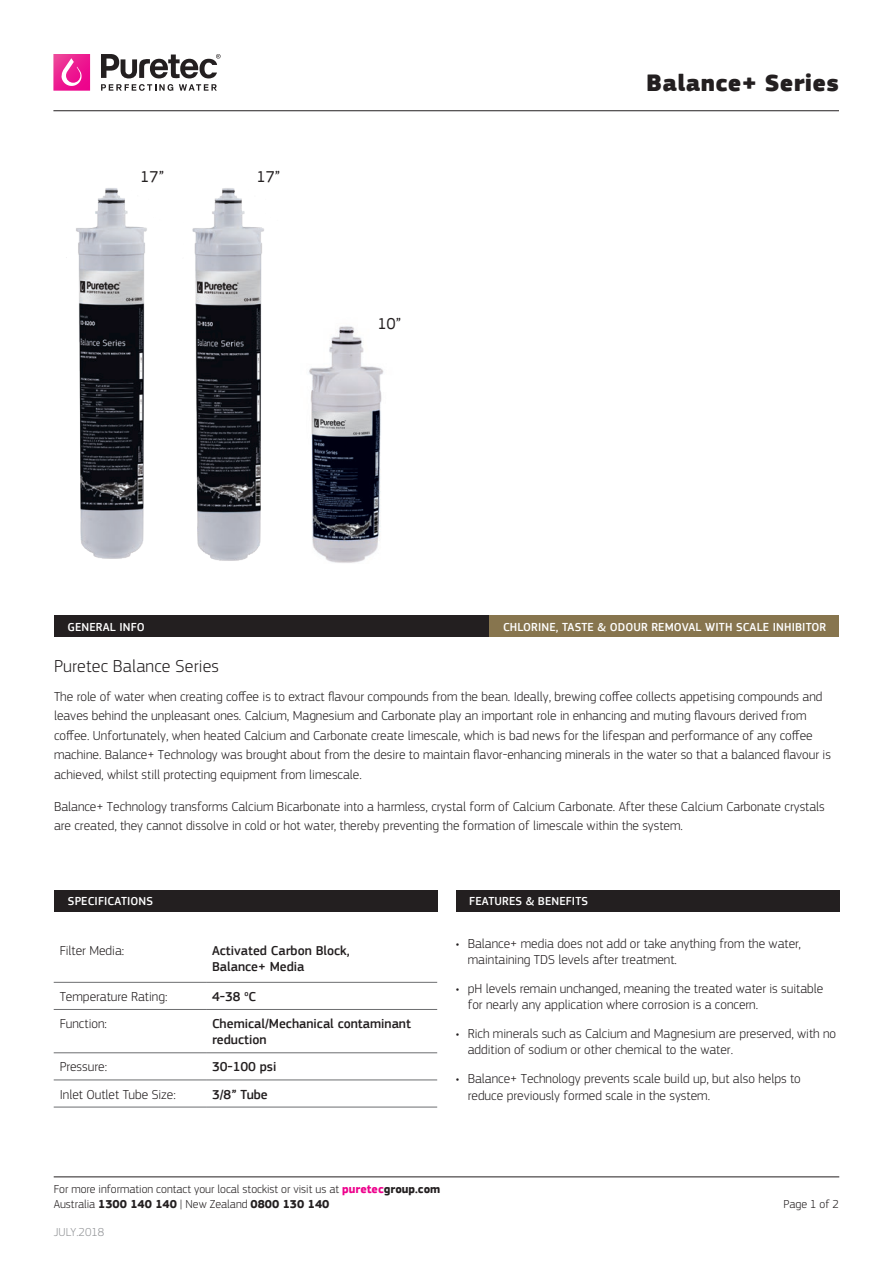
<style>
.page{position:relative;width:893px;height:1263px;background:#fff}
.page>*{position:absolute;margin:0;border:0;box-sizing:border-box;transform-origin:0 0}
.t1{font:900 24.45px "PF Square Sans Pro";letter-spacing:.01em;color:#231f20}
.t2{font:18px "PF Square Sans Pro Light V1";letter-spacing:.01em;color:#231f20}
.t3{font:16.5px "PF Square Sans Pro";color:#231f20}
.t4{font:13.5px/19.5px "PF Square Sans Pro Light V1";color:#231f20}
.t5{font:500 13.5px/16.2px "PF Square Sans Pro";color:#231f20}
.t6{font:12px/14.4px "PF Square Sans Pro Light V1";color:#231f20}
.t7{font:500 12px "PF Square Sans Pro";letter-spacing:.01em;color:#fff}
.t8{font:12px "PF Square Sans Pro Light V1";color:#939598}
.s1{font-family:"PF Square Sans Pro";font-weight:700;color:#ed028c}
.s2{font-family:"PF Square Sans Pro";font-weight:700}
</style>
<div class="page">
<hr style="left:54px;top:1176px;width:785px;height:1px;background:#231f20">
<hr style="left:53px;top:110px;width:786px;height:1px;background:#231f20">
<svg style="left:53px;top:54px;width:37px;height:37px"></svg>
<svg style="left:101px;top:54px;width:120px;height:37px"></svg>
<div style="left:456px;top:890px;width:383px;height:21px;background:#231f20"></div>
<div style="left:54px;top:616px;width:785px;height:21px;background:#231f20"></div>
<div style="left:489px;top:616px;width:350px;height:21px;background:#87754e"></div>
<div style="left:54px;top:890px;width:384px;height:21px;background:#231f20"></div>
<img style="left:66px;top:188px;width:81px;height:371px">
<img style="left:192px;top:188px;width:72px;height:373px">
<img style="left:309px;top:326px;width:75px;height:237px">
<hr style="left:54px;top:982px;width:152px;height:1px;background:#6c6d70">
<hr style="left:206px;top:982px;width:231px;height:1px;background:#6c6d70">
<hr style="left:54px;top:1009px;width:152px;height:1px;background:#6c6d70">
<hr style="left:206px;top:1009px;width:231px;height:1px;background:#6c6d70">
<hr style="left:54px;top:1052px;width:152px;height:1px;background:#6c6d70">
<hr style="left:206px;top:1052px;width:231px;height:1px;background:#6c6d70">
<hr style="left:54px;top:1080px;width:152px;height:1px;background:#6c6d70">
<hr style="left:206px;top:1080px;width:231px;height:1px;background:#6c6d70">
<hr style="left:54px;top:1107px;width:152px;height:1px;background:#6c6d70">
<hr style="left:206px;top:1107px;width:231px;height:1px;background:#6c6d70">
<p class="t3" style="left:140px;top:167px;width:25px">17”</p>
<p class="t3" style="left:257px;top:167px;width:25px">17”</p>
<p class="t3" style="left:377px;top:314px;width:25px">10”</p>
<p class="t1" style="left:646px;top:67px;width:194px">Balance+ Series</p>
<p class="t7" style="left:68px;top:620px;width:79px">GENERAL INFO</p>
<p class="t7" style="left:503px;top:620px;width:325px">CHLORINE, TASTE &amp; ODOUR REMOVAL WITH SCALE INHIBITOR</p>
<p class="t2" style="left:54px;top:655px;width:167px">Puretec Balance Series</p>
<p class="t4" style="left:54px;top:686px;width:778px">The role of water when creating coffee is to extract flavour compounds from the bean. Ideally, brewing coffee collects appetising compounds and leaves behind the unpleasant ones. Calcium, Magnesium and Carbonate play an important role in enhancing and muting flavours derived from coffee. Unfortunately, when heated Calcium and Carbonate create limescale, which is bad news for the lifespan and performance of any coffee machine. Balance+ Technology was brought about from the desire to maintain flavor-enhancing minerals in the water so that a balanced flavour is achieved, whilst still protecting equipment from limescale.</p>
<p class="t4" style="left:54px;top:797px;width:772px">Balance+ Technology transforms Calcium Bicarbonate into a harmless, crystal form of Calcium Carbonate. After these Calcium Carbonate crystals are created, they cannot dissolve in cold or hot water, thereby preventing the formation of limescale within the system.</p>
<p class="t7" style="left:68px;top:894px;width:87px">SPECIFICATIONS</p>
<p class="t4" style="left:60px;top:941px;width:66px">Filter Media:</p>
<p class="t5" style="left:212px;top:943px;width:139px">Activated Carbon Block,<br>Balance+ Media</p>
<p class="t4" style="left:60px;top:987px;width:109px">Temperature Rating:</p>
<p class="t5" style="left:212px;top:989px;width:45px">4-38 <sup>o</sup>C</p>
<p class="t4" style="left:60px;top:1014px;width:49px">Function:</p>
<p class="t5" style="left:212px;top:1016px;width:200px">Chemical/Mechanical contaminant reduction</p>
<p class="t4" style="left:60px;top:1057px;width:49px">Pressure:</p>
<p class="t5" style="left:212px;top:1059px;width:66px">30-100 psi</p>
<p class="t4" style="left:60px;top:1084px;width:118px">Inlet Outlet Tube Size:</p>
<p class="t5" style="left:212px;top:1086px;width:57px">3/8” Tube</p>
<p class="t7" style="left:469px;top:894px;width:120px">FEATURES &amp; BENEFITS</p>
<p class="t4" style="left:468px;top:935px;width:334px;line-height:16.2px;text-indent:-12px">• Balance+ media does not add or take anything from the water, maintaining TDS levels after treatment.</p>
<p class="t4" style="left:468px;top:980px;width:357px;line-height:16.2px;text-indent:-12px">• pH levels remain unchanged, meaning the treated water is suitable for nearly any application where corrosion is a concern.</p>
<p class="t4" style="left:468px;top:1026px;width:370px;line-height:16.2px;text-indent:-12px">• Rich minerals such as Calcium and Magnesium are preserved, with no addition of sodium or other chemical to the water.</p>
<p class="t4" style="left:468px;top:1071px;width:334px;line-height:16.2px;text-indent:-12px">• Balance+ Technology prevents scale build up, but also helps to reduce previously formed scale in the system.</p>
<p class="t6" style="left:54px;top:1182px;width:388px">For more information contact your local stockist or visit us at <span class="s1">puretec</span><span class="s2">group.com<br></span>Australia <span class="s2">1300 140 140</span> | New Zealand <span class="s2">0800 130 140</span></p>
<p class="t8" style="left:54px;top:1225px;width:52px">JULY.2018</p>
<p class="t6" style="left:784px;top:1196px;width:57px">Page 1 of 2</p>
</div>
